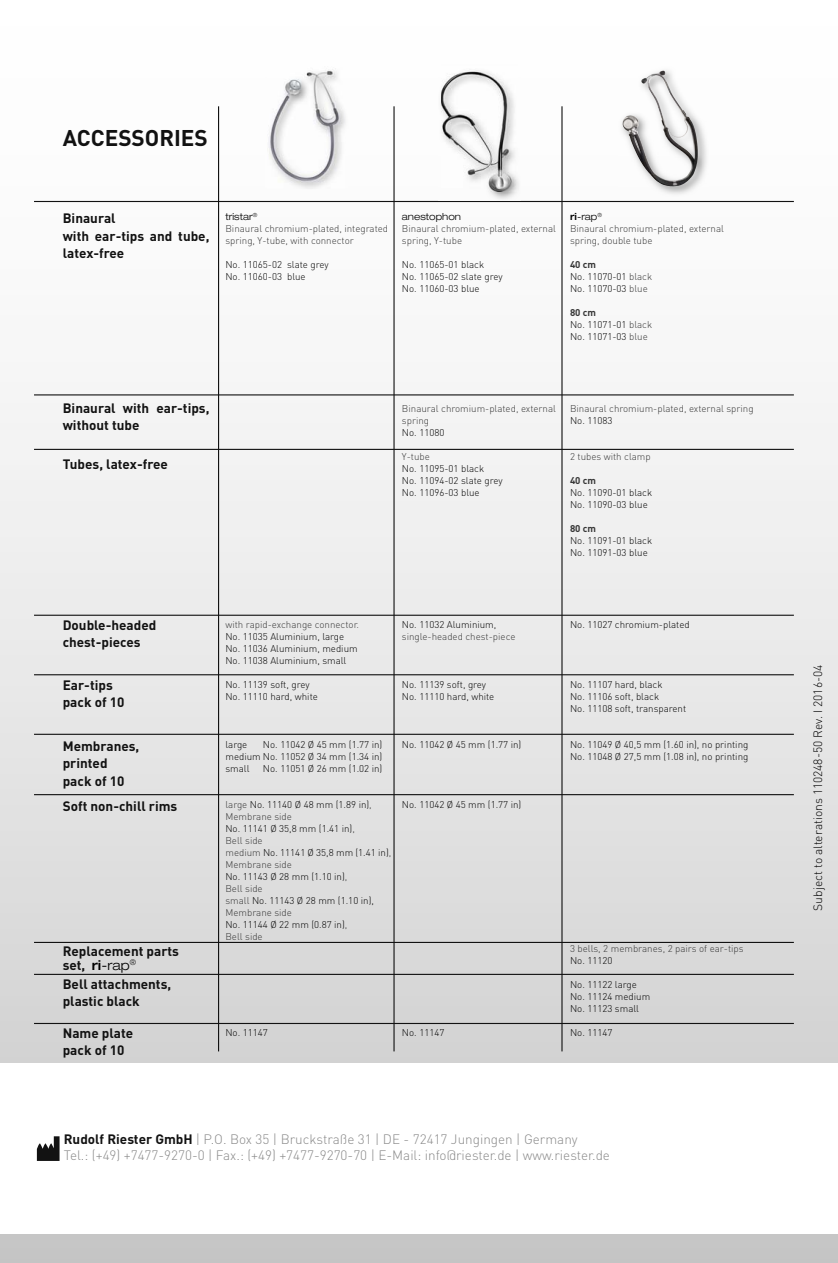
<style>
.page{position:relative;width:838px;height:1263px;background:#fff}
.page>*{position:absolute;margin:0;border:0;box-sizing:border-box;transform-origin:0 0}
.t1{font:700 22.5px "FFDIN";color:#121212}
.t2{font:700 13.5px/17.2px "FFDIN";color:#121212}
.t3{font:300 13.5px/16.2px "FFDIN";color:#898989}
.t4{font:300 12px "FFDIN";color:#000}
.t5{font:300 9.75px/12px "FFDIN";color:#000}
.t6{font:300 9.75px/12px "FFDIN";color:#363636}
.t7{font:300 expanded 9.75px "Helvetica Neue";color:#000}
.t8{font:700 9.75px "FFDIN";color:#363636}
.s1{font-weight:500}
.s2{font-weight:700;color:#363636}
.s3{color:#363636}
.s4{font-family:"Helvetica Neue";font-weight:500;font-stretch:expanded;color:#000}
.s5{font-family:"Helvetica Neue";font-weight:300;font-stretch:expanded;color:#000}
.s6{font-weight:700;color:#121212}
</style>
<div class="page">
<img style="left:0;top:106px;width:838px;height:1157px">
<div style="left:0;top:1063px;width:838px;height:170px;background:#fff"></div>
<svg style="left:37px;top:1136px;width:23px;height:25px"></svg>
<hr style="left:34px;top:449px;width:760px;height:1px;background:#121212">
<hr style="left:34px;top:615px;width:760px;height:1px;background:#121212">
<hr style="left:34px;top:674px;width:760px;height:1px;background:#121212">
<hr style="left:34px;top:734px;width:760px;height:1px;background:#121212">
<hr style="left:34px;top:1023px;width:760px;height:1px;background:#121212">
<hr style="left:34px;top:201px;width:760px;height:1px;background:#121212">
<hr style="left:34px;top:974px;width:760px;height:1px;background:#121212">
<hr style="left:34px;top:942px;width:760px;height:1px;background:#121212">
<hr style="left:34px;top:794px;width:760px;height:1px;background:#121212">
<hr style="left:34px;top:394px;width:760px;height:1px;background:#121212">
<hr style="left:218px;top:106px;width:1px;height:945px;background:#121212">
<hr style="left:393px;top:106px;width:1px;height:945px;background:#121212">
<hr style="left:561px;top:106px;width:1px;height:945px;background:#121212">
<img style="left:438px;top:95px;width:82px;height:106px">
<img style="left:441px;top:70px;width:77px;height:121px">
<img style="left:618px;top:70px;width:90px;height:126px">
<img style="left:622px;top:71px;width:70px;height:110px">
<img style="left:267px;top:106px;width:81px;height:84px">
<img style="left:265px;top:106px;width:2px;height:83px">
<img style="left:267px;top:69px;width:78px;height:120px">
<h1 class="t1" style="left:63px;top:130px;width:147px">ACCESSORIES</h1>
<h2 class="t2" style="left:63px;top:211px;width:148px">Binaural<br>with ear-tips and tube, latex-free</h2>
<p class="t7" style="left:225px;top:213px;width:33px">tristar<sup>®</sup></p>
<p class="t6" style="left:225px;top:224px;width:164px">Binaural chromium-plated, integrated spring, Y-tube, with connector</p>
<p class="t5" style="left:225px;top:260px;width:105px">No. 11065-02 slate grey<br>No. 11060-03 blue</p>
<p class="t7" style="left:402px;top:213px;width:61px">anestophon</p>
<p class="t6" style="left:402px;top:224px;width:155px">Binaural chromium-plated, external spring, Y-tube</p>
<p class="t5" style="left:402px;top:260px;width:102px">No. 11065-01 black<br>No. 11065-02 slate grey<br>No. 11060-03 blue</p>
<p class="t7" style="left:570px;top:213px;width:33px"><span class="s1">ri</span>-rap<sup>®</sup></p>
<p class="t6" style="left:570px;top:224px;width:155px">Binaural chromium-plated, external spring, double tube</p>
<p class="t5" style="left:570px;top:260px;width:84px"><span class="s2">40 cm<br></span>No. 11070-01 <span class="s3">black<br></span>No. 11070-03 <span class="s3">blue</span></p>
<p class="t5" style="left:570px;top:308px;width:84px"><span class="s2">80 cm<br></span>No. 11071-01 <span class="s3">black<br></span>No. 11071-03 <span class="s3">blue</span></p>
<h2 class="t2" style="left:63px;top:401px;width:148px">Binaural with ear-tips, without tube</h2>
<h2 class="t2" style="left:63px;top:457px;width:107px">Tubes, latex-free</h2>
<p class="t6" style="left:402px;top:404px;width:155px">Binaural chromium-plated, external spring</p>
<p class="t5" style="left:402px;top:428px;width:44px">No. 11080</p>
<p class="t6" style="left:402px;top:452px;width:29px">Y-tube</p>
<p class="t5" style="left:402px;top:464px;width:102px">No. 11095-01 black<br>No. 11094-02 slate grey<br>No. 11096-03 blue</p>
<p class="t6" style="left:570px;top:404px;width:185px">Binaural chromium-plated, external spring</p>
<p class="t5" style="left:570px;top:416px;width:44px">No. 11083</p>
<p class="t6" style="left:570px;top:452px;width:82px">2 tubes with clamp</p>
<p class="t8" style="left:570px;top:477px;width:28px">40 cm</p>
<p class="t5" style="left:570px;top:488px;width:84px">No. 11090-01 black<br>No. 11090-03 blue</p>
<p class="t8" style="left:570px;top:525px;width:28px">80 cm</p>
<p class="t5" style="left:570px;top:536px;width:84px">No. 11091-01 black<br>No. 11091-03 blue</p>
<h2 class="t2" style="left:63px;top:618px;width:95px">Double-headed chest-pieces</h2>
<h2 class="t2" style="left:63px;top:678px;width:63px">Ear-tips pack of 10</h2>
<h2 class="t2" style="left:63px;top:739px;width:78px">Membranes, printed pack of 10</h2>
<h2 class="t2" style="left:63px;top:799px;width:116px">Soft non-chill rims</h2>
<h2 class="t2" style="left:63px;top:946px;width:118px;line-height:13.5px">Replacement parts set, <span class="s4">ri</span><span class="s5">-rap</span><sup>®</sup></h2>
<h2 class="t2" style="left:63px;top:976px;width:110px">Bell attachments, plastic black</h2>
<h2 class="t2" style="left:63px;top:1026px;width:72px">Name plate pack of 10</h2>
<p class="t6" style="left:225px;top:620px;width:135px">with rapid-exchange connector.</p>
<p class="t5" style="left:225px;top:632px;width:134px">No. 11035 Aluminium, large<br>No. 11036 Aluminium, medium<br>No. 11038 Aluminium, small</p>
<p class="t5" style="left:225px;top:680px;width:94px">No. 11139 soft, grey<br>No. 11110 hard, white</p>
<p class="t5" style="left:225px;top:740px;width:23px">large</p>
<p class="t5" style="left:225px;top:740px;width:158px;text-align:justify;text-indent:37px">No. 11042 Ø 45 mm (1.77 in) medium No. 11052 Ø 34 mm (1.34 in) small</p>
<p class="t5" style="left:263px;top:764px;width:121px">No. 11051 Ø 26 mm (1.02 in)</p>
<p class="t5" style="left:225px;top:800px;width:167px"><span class="s3">large</span> No. 11140 Ø 48 mm (1.89 in)<span class="s3">,<br>Membrane side<br></span>No. 11141 Ø 35,8 mm (1.41 in)<span class="s3">,<br>Bell side<br>medium</span> No. 11141 Ø 35,8 mm (1.41 in)<span class="s3">,<br>Membrane side<br></span>No. 11143 Ø 28 mm (1.10 in)<span class="s3">,<br>Bell side<br>small</span> No. 11143 Ø 28 mm (1.10 in),<br><span class="s3">Membrane side<br></span>No. 11144 Ø 22 mm (0.87 in)<span class="s3">,<br>Bell side</span></p>
<p class="t5" style="left:402px;top:620px;width:96px">No. 11032 Aluminium,</p>
<p class="t6" style="left:402px;top:632px;width:115px">single-headed chest-piece</p>
<p class="t5" style="left:402px;top:680px;width:94px">No. 11139 soft, grey<br>No. 11110 hard, white</p>
<p class="t5" style="left:402px;top:740px;width:121px">No. 11042 Ø 45 mm (1.77 in)</p>
<p class="t5" style="left:402px;top:800px;width:121px">No. 11042 Ø 45 mm (1.77 in)</p>
<p class="t5" style="left:225px;top:1028px;width:44px">No. 11147</p>
<p class="t5" style="left:402px;top:1028px;width:44px">No. 11147</p>
<p class="t5" style="left:570px;top:620px;width:121px">No. 11027 chromium-plated</p>
<p class="t5" style="left:570px;top:680px;width:118px">No. 11107 hard, black<br>No. 11106 soft, black<br>No. 11108 soft, transparent</p>
<p class="t5" style="left:570px;top:740px;width:180px">No. 11049 Ø 40,5 mm (1.60 in), no printing<br>No. 11048 Ø 27,5 mm (1.08 in), no printing</p>
<p class="t6" style="left:570px;top:944px;width:175px">3 bells, 2 membranes, 2 pairs of ear-tips</p>
<p class="t5" style="left:570px;top:956px;width:44px">No. 11120</p>
<p class="t5" style="left:570px;top:980px;width:82px">No. 11122 large<br>No. 11124 medium<br>No. 11123 small</p>
<p class="t5" style="left:570px;top:1028px;width:44px">No. 11147</p>
<h2 class="t3" style="left:64px;top:1132px;width:548px"><span class="s6">Rudolf Riester GmbH</span> | P.O. Box 35 | Bruckstraße 31 | DE - 72417 Jungingen | Germany<br>Tel.: (+49) +7477-9270-0 | Fax.: (+49) +7477-9270-70 | E-Mail: info@riester.de | www.riester.de</h2>
<p class="t4" style="left:813px;top:910px;width:247px;rotate:-90deg">Subject to alterations 110248-50 Rev. I 2016-04</p>
</div>
